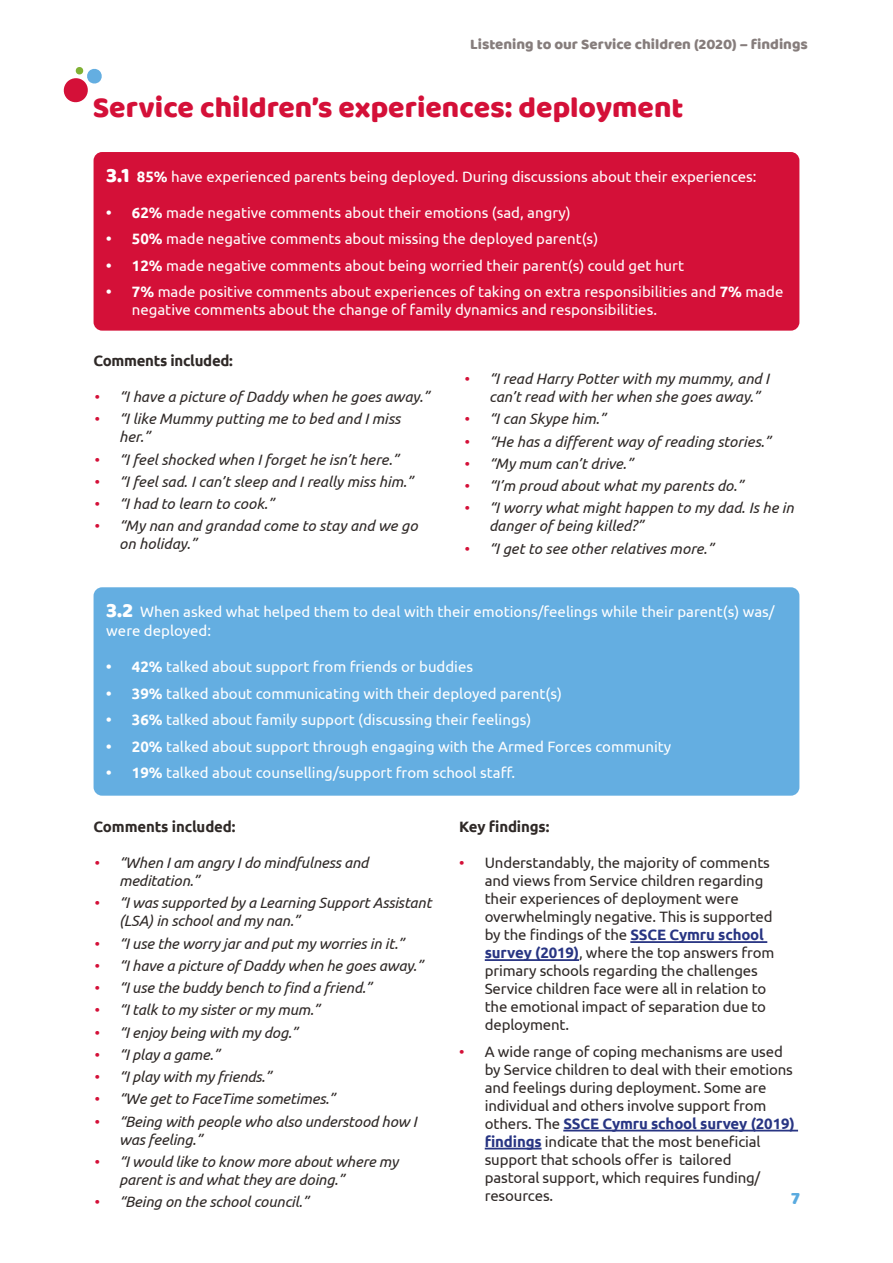
<style>
.page{position:relative;width:893px;height:1263px;background:#fff}
.page>*{position:absolute;margin:0;border:0;box-sizing:border-box;transform-origin:0 0}
.t1{font:30px "Baloo";color:#d41038}
.t2{font:18px "Baloo";color:#59aadf}
.t3{font:italic 15px/18px "Ubuntu";letter-spacing:-.01em;color:#2f2927}
.t4{font:15px/18px "Ubuntu";color:#fff}
.t5{font:15px/18px "Ubuntu";letter-spacing:-.01em;color:#2f2927}
.t6{font:700 15px "Ubuntu";letter-spacing:-.01em;color:#2f2927}
.t7{font:15px "Baloo";color:#867d7c}
.s1{font-family:"Baloo";font-size:21px}
.s2{font-weight:700}
.s3{color:#d41038}
.s4{font-weight:700;color:#283583}
</style>
<div class="page">
<svg style="left:63px;top:67px;width:39px;height:36px"></svg>
<div style="left:94px;top:152px;width:705px;height:179px;background:#d41038;border-radius:9px"></div>
<div style="left:94px;top:587px;width:705px;height:209px;background:#64aee1;border-radius:9px"></div>
<hr style="left:630px;top:941px;width:137px;height:2px;background:#283583">
<hr style="left:485px;top:959px;width:94px;height:2px;background:#283583">
<hr style="left:563px;top:1130px;width:235px;height:1px;background:#283583">
<hr style="left:485px;top:1148px;width:57px;height:1px;background:#283583">
<p class="t7" style="left:470px;top:35px;width:339px">Listening to our Service children (2020) – findings</p>
<h1 class="t1" style="left:93px;top:89px;width:592px">Service children’s experiences: deployment</h1>
<p class="t4" style="left:106px;top:167px;width:652px"><span class="s1">3.1</span> <span class="s2">85%</span> have experienced parents being deployed. During discussions about their experiences:</p>
<p class="t4" style="left:106px;top:203px;width:466px"><span class="s2">• 62%</span> made negative comments about their emotions (sad, angry)</p>
<p class="t4" style="left:106px;top:229px;width:493px"><span class="s2">• 50%</span> made negative comments about missing the deployed parent(s)</p>
<p class="t4" style="left:106px;top:256px;width:579px"><span class="s2">• 12%</span> made negative comments about being worried their parent(s) could get hurt</p>
<p class="t4" style="left:132px;top:282px;width:653px;text-indent:-26px"><span class="s2">• 7%</span> made positive comments about experiences of taking on extra responsibilities and <span class="s2">7%</span> made negative comments about the change of family dynamics and responsibilities.</p>
<p class="t6" style="left:94px;top:352px;width:141px">Comments included:</p>
<p class="t3" style="left:94px;top:387px;width:337px"><span class="s3">•</span> “I have a picture of Daddy when he goes away.”</p>
<p class="t3" style="left:119px;top:410px;width:283px;text-indent:-26px"><span class="s3">•</span> “I like Mummy putting me to bed and I miss her.”</p>
<p class="t3" style="left:94px;top:450px;width:307px"><span class="s3">•</span> “I feel shocked when I forget he isn’t here.”</p>
<p class="t3" style="left:94px;top:472px;width:321px"><span class="s3">•</span> “I feel sad. I can’t sleep and I really miss him.”</p>
<p class="t3" style="left:94px;top:494px;width:182px"><span class="s3">•</span> “I had to learn to cook.”</p>
<p class="t3" style="left:119px;top:517px;width:300px;text-indent:-26px"><span class="s3">•</span> “My nan and grandad come to stay and we go on holiday.”</p>
<p class="t3" style="left:489px;top:369px;width:282px;text-indent:-26px"><span class="s3">•</span> “I read Harry Potter with my mummy, and I can’t read with her when she goes away.”</p>
<p class="t3" style="left:463px;top:409px;width:144px"><span class="s3">•</span> “I can Skype him.”</p>
<p class="t3" style="left:463px;top:432px;width:309px"><span class="s3">•</span> “He has a different way of reading stories.”</p>
<p class="t3" style="left:463px;top:454px;width:171px"><span class="s3">•</span> “My mum can’t drive.”</p>
<p class="t3" style="left:463px;top:476px;width:281px"><span class="s3">•</span> “I’m proud about what my parents do.”</p>
<p class="t3" style="left:489px;top:498px;width:306px;text-indent:-26px"><span class="s3">•</span> “I worry what might happen to my dad. Is he in danger of being killed?”</p>
<p class="t3" style="left:463px;top:539px;width:252px"><span class="s3">•</span> “I get to see other relatives more.”</p>
<p class="t4" style="left:106px;top:601px;width:670px;line-height:19.5px"><span class="s1">3.2</span> When asked what helped them to deal with their emotions/feelings while their parent(s) was/ were deployed:</p>
<p class="t4" style="left:106px;top:657px;width:368px"><span class="s2">• 42%</span> talked about support from friends or buddies</p>
<p class="t4" style="left:106px;top:684px;width:457px"><span class="s2">• 39%</span> talked about communicating with their deployed parent(s)</p>
<p class="t4" style="left:106px;top:710px;width:426px"><span class="s2">• 36%</span> talked about family support (discussing their feelings)</p>
<p class="t4" style="left:106px;top:737px;width:567px"><span class="s2">• 20%</span> talked about support through engaging with the Armed Forces community</p>
<p class="t4" style="left:106px;top:763px;width:410px"><span class="s2">• 19%</span> talked about counselling/support from school staff.</p>
<p class="t6" style="left:94px;top:818px;width:143px">Comments included:</p>
<p class="t3" style="left:119px;top:853px;width:251px;text-indent:-26px"><span class="s3">•</span> “When I am angry I do mindfulness and meditation.”</p>
<p class="t3" style="left:119px;top:894px;width:314px;text-indent:-26px"><span class="s3">•</span> “I was supported by a Learning Support Assistant (LSA) in school and my nan.”</p>
<p class="t3" style="left:94px;top:934px;width:312px"><span class="s3">•</span> “I use the worry jar and put my worries in it.”</p>
<p class="t3" style="left:94px;top:956px;width:331px"><span class="s3">•</span> “I have a picture of Daddy when he goes away.”</p>
<p class="t3" style="left:94px;top:978px;width:280px"><span class="s3">•</span> “I use the buddy bench to find a friend.”</p>
<p class="t3" style="left:94px;top:1001px;width:228px"><span class="s3">•</span> “I talk to my sister or my mum.”</p>
<p class="t3" style="left:94px;top:1023px;width:206px"><span class="s3">•</span> “I enjoy being with my dog.”</p>
<p class="t3" style="left:94px;top:1045px;width:128px"><span class="s3">•</span> “I play a game.”</p>
<p class="t3" style="left:94px;top:1067px;width:179px"><span class="s3">•</span> “I play with my friends.”</p>
<p class="t3" style="left:94px;top:1090px;width:243px"><span class="s3">•</span> “We get to FaceTime sometimes.”</p>
<p class="t3" style="left:119px;top:1112px;width:299px;text-indent:-26px"><span class="s3">•</span> “Being with people who also understood how I was feeling.”</p>
<p class="t3" style="left:119px;top:1152px;width:281px;text-indent:-26px"><span class="s3">•</span> “I would like to know more about where my parent is and what they are doing.”</p>
<p class="t3" style="left:94px;top:1192px;width:217px"><span class="s3">•</span> “Being on the school council.”</p>
<p class="t6" style="left:459px;top:818px;width:92px">Key findings:</p>
<p class="t5" style="left:485px;top:853px;width:291px;text-indent:-26px"><span class="s3">•</span> Understandably, the majority of comments and views from Service children regarding their experiences of deployment were overwhelmingly negative. This is supported by the findings of the <span class="s4">SSCE Cymru school survey (2019)</span>, where the top answers from primary schools regarding the challenges Service children face were all in relation to the emotional impact of separation due to deployment.</p>
<p class="t5" style="left:485px;top:1042px;width:311px;text-indent:-26px"><span class="s3">•</span> A wide range of coping mechanisms are used by Service children to deal with their emotions and feelings during deployment. Some are individual and others involve support from others. The <span class="s4">SSCE Cymru school survey (2019) findings</span> indicate that the most beneficial support that schools offer is tailored<br>pastoral support, which requires funding/ resources.</p>
<p class="t2" style="left:791px;top:1187px;width:10px">7</p>
</div>
